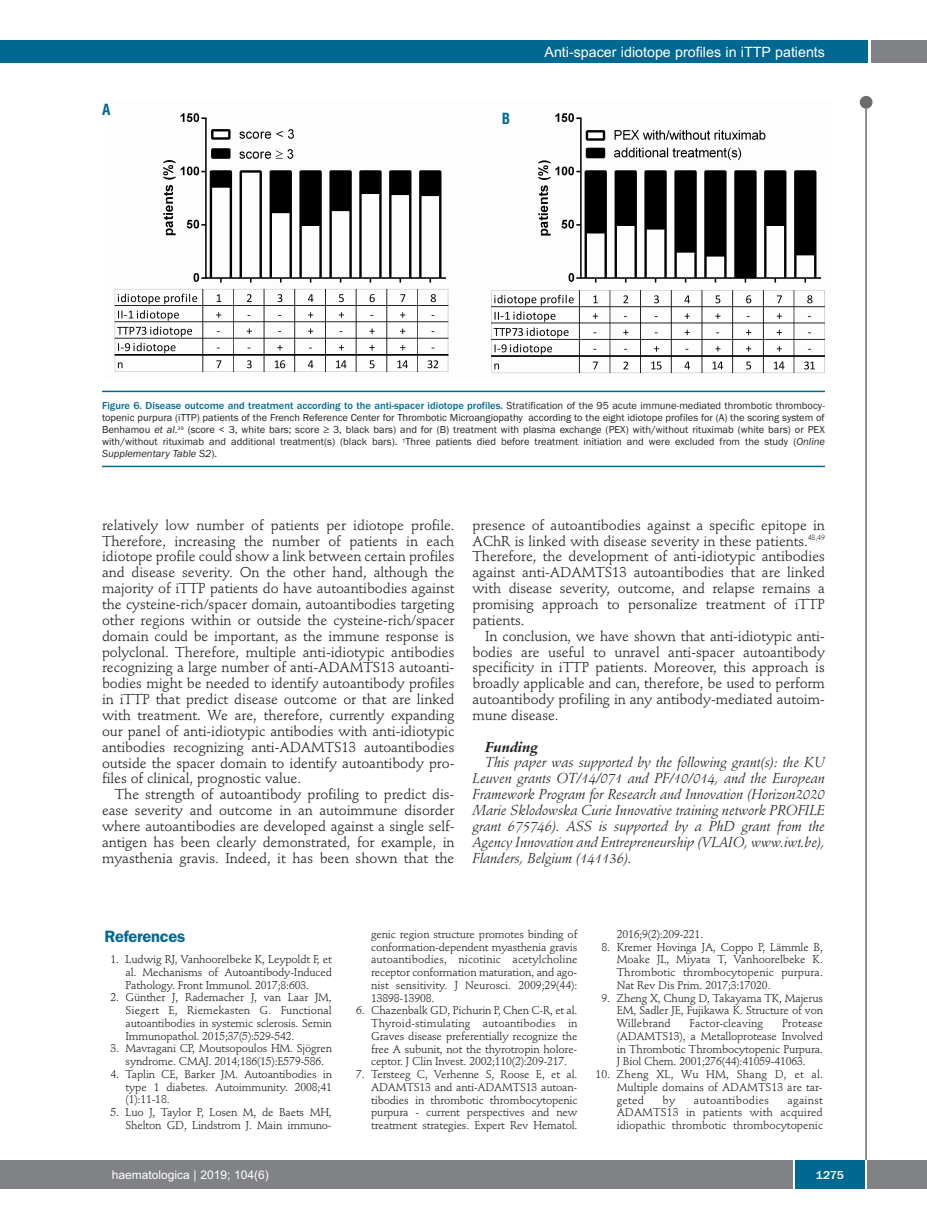
<style>
.page{position:relative;width:927px;height:1225px;background:#fff}
.page>*{position:absolute;margin:0;border:0;box-sizing:border-box;transform-origin:0 0}
.t1{font:600 16.5px "Franklin Gothic";letter-spacing:-.015em;color:#006991}
.t2{font:700 condensed 15px "Helvetica";color:#006991}
.t3{font:14.25px/15.9px "Stempel Schneidler";letter-spacing:-.005em;color:#231f20;text-align:justify}
.t4{font:italic 14.25px/15.9px "Stempel Schneidler";letter-spacing:-.005em;color:#231f20;text-align:justify}
.t5{font:14.25px "Arial";color:#fff}
.t6{font:italic 700 14.25px "Stempel Schneidler";letter-spacing:-.005em;color:#231f20}
.t7{font:12px "Arial";color:#fff}
.t8{font:500 12px "Franklin Gothic";color:#fff}
.t9{font:11.25px/12.8px "Stempel Schneidler";letter-spacing:-.015em;color:#231f20;text-align:justify}
.t10{font:11.25px "Stempel Schneidler";letter-spacing:.005em;color:#231f20}
.t11{font:11.25px "Stempel Schneidler";letter-spacing:.02em;color:#231f20}
.t12{font:10.5px/12px "Franklin Gothic";color:#231f20;text-align:justify}
.s1{font-weight:500;color:#006991}
.s2{font-style:italic}
</style>
<div class="page">
<div style="left:860px;top:96px;width:12px;height:13px;background:#6c6d70;border-radius:50%"></div>
<hr style="left:865px;top:98px;width:2px;height:1062px;background:#6c6d70">
<div style="left:871px;top:40px;width:56px;height:22px;background:#808285"></div>
<div style="left:18px;top:40px;width:849px;height:22px;background:#006991"></div>
<div style="left:17px;top:1160px;width:910px;height:28px;background:#808285"></div>
<div style="left:795px;top:1160px;width:70px;height:28px;background:#006991"></div>
<hr style="left:793px;top:1160px;width:2px;height:28px;background:#fff">
<hr style="left:865px;top:1160px;width:2px;height:28px;background:#fff">
<div style="left:0;top:40px;width:19px;height:22px;background:#006991"></div>
<div style="left:0;top:1160px;width:18px;height:28px;background:#808285"></div>
<img style="left:114px;top:113px;width:711px;height:261px">
<hr style="left:102px;top:391px;width:723px;height:1px;background:#006991">
<hr style="left:102px;top:466px;width:723px;height:1px;background:#006991">
<p class="t2" style="left:102px;top:101px;width:10px">A</p>
<p class="t2" style="left:502px;top:110px;width:10px">B</p>
<p class="t5" style="left:544px;top:44px;width:282px">Anti-spacer idiotope profiles in iTTP patients</p>
<p class="t12" style="left:102px;top:399px;width:724px"><span class="s1">Figure 6. Disease outcome and treatment according to the anti-spacer idiotope profiles.</span> Stratification of the 95 acute immune-mediated thrombotic thrombocy&shy;topenic purpura (iTTP) patients of the French Reference Center for Thrombotic Microangiopathy according to the eight idiotope profiles for (A) the scoring system of Benhamou <span class="s2">et al</span>.<sup>39</sup> (score &lt; 3, white bars; score ≥ 3, black bars) and for (B) treatment with plasma exchange (PEX) with/without rituximab (white bars) or PEX with/without rituximab and additional treatment(s) (black bars). <sup>†</sup>Three patients died before treatment initiation and were excluded from the study (<span class="s2">Online Supplementary Table S2</span>).</p>
<p class="t3" style="left:102px;top:518px;width:354px">relatively low number of patients per idiotope profile.<br>Therefore, increasing the number of patients in each idiotope profile could show a link between certain profiles and disease severity. On the other hand, although the majority of iTTP patients do have autoantibodies against the cysteine-rich/spacer domain, autoantibodies targeting other regions within or outside the cysteine-rich/spacer domain could be important, as the immune response is polyclonal. Therefore, multiple anti-idiotypic antibodies recognizing a large number of anti-ADAMTS13 autoanti&shy;bodies might be needed to identify autoantibody profiles in iTTP that predict disease outcome or that are linked with treatment. We are, therefore, currently expanding our panel of anti-idiotypic antibodies with anti-idiotypic antibodies recognizing anti-ADAMTS13 autoantibodies outside the spacer domain to identify autoantibody pro&shy;files of clinical, prognostic value.</p>
<p class="t3" style="left:102px;top:787px;width:354px;text-indent:13px">The strength of autoantibody profiling to predict dis&shy;ease severity and outcome in an autoimmune disorder where autoantibodies are developed against a single self&shy;antigen has been clearly demonstrated, for example, in myasthenia gravis. Indeed, it has been shown that the</p>
<p class="t3" style="left:472px;top:518px;width:354px">presence of autoantibodies against a specific epitope in AChR is linked with disease severity in these patients.<sup>48,49<br></sup>Therefore, the development of anti-idiotypic antibodies against anti-ADAMTS13 autoantibodies that are linked with disease severity, outcome, and relapse remains a promising approach to personalize treatment of iTTP patients.</p>
<p class="t3" style="left:472px;top:629px;width:354px;text-indent:13px">In conclusion, we have shown that anti-idiotypic anti&shy;bodies are useful to unravel anti-spacer autoantibody specificity in iTTP patients. Moreover, this approach is broadly applicable and can, therefore, be used to perform autoantibody profiling in any antibody-mediated autoim&shy;mune disease.</p>
<p class="t6" style="left:485px;top:741px;width:54px">Funding</p>
<p class="t4" style="left:472px;top:756px;width:354px;text-indent:13px">This paper was supported by the following grant(s): the KU Leuven grants OT/14/071 and PF/10/014, and the European Framework Program for Research and Innovation (Horizon2020<br>Marie Sklodowska Curie Innovative training network PROFILE grant 675746). ASS is supported by a PhD grant from the Agency Innovation and Entrepreneurship (VLAIO, www.iwt.be), Flanders, Belgium (141136).</p>
<p class="t1" style="left:104px;top:930px;width:82px">References</p>
<p class="t9" style="left:126px;top:954px;width:208px;text-indent:-15px">1. Ludwig RJ, Vanhoorelbeke K, Leypoldt F, et al. Mechanisms of Autoantibody-Induced Pathology. Front Immunol. 2017;8:603.</p>
<p class="t9" style="left:126px;top:992px;width:208px;text-indent:-15px">2. Günther J, Rademacher J, van Laar JM, Siegert E, Riemekasten G. Functional autoantibodies in systemic sclerosis. Semin Immunopathol. 2015;37(5):529-542.</p>
<p class="t9" style="left:126px;top:1043px;width:208px;text-indent:-15px">3. Mavragani CP, Moutsopoulos HM. Sjögren syndrome. CMAJ. 2014;186(15):E579-586.</p>
<p class="t9" style="left:126px;top:1068px;width:208px;text-indent:-15px">4. Taplin CE, Barker JM. Autoantibodies in type 1 diabetes. Autoimmunity. 2008;41 (1):11-18.</p>
<p class="t9" style="left:110px;top:1107px;width:223px;text-align:right">5. Luo J, Taylor P, Losen M, de Baets MH,<br>Shelton GD, Lindstrom J. Main immuno-</p>
<p class="t9" style="left:371px;top:928px;width:208px">genic region structure promotes binding of conformation-dependent myasthenia gravis autoantibodies, nicotinic acetylcholine receptor conformation maturation, and ago&shy;nist sensitivity. J Neurosci. 2009;29(44):<br>13898-13908.</p>
<p class="t9" style="left:371px;top:1005px;width:208px;text-indent:-15px">6. Chazenbalk GD, Pichurin P, Chen C-R, et al.<br>Thyroid-stimulating autoantibodies in Graves disease preferentially recognize the free A subunit, not the thyrotropin holore&shy;ceptor. J Clin Invest. 2002;110(2):209-217.</p>
<p class="t9" style="left:371px;top:1069px;width:208px;text-indent:-15px">7. Tersteeg C, Verhenne S, Roose E, et al.<br>ADAMTS13 and anti-ADAMTS13 autoan&shy;tibodies in thrombotic thrombocytopenic purpura - current perspectives and new treatment strategies. Expert Rev Hematol.</p>
<p class="t9" style="left:617px;top:928px;width:88px">2016;9(2):209-221.</p>
<p class="t9" style="left:617px;top:941px;width:208px;text-indent:-15px">8. Kremer Hovinga JA, Coppo P, Lämmle B, Moake JL, Miyata T, Vanhoorelbeke K.<br>Thrombotic thrombocytopenic purpura.<br>Nat Rev Dis Prim. 2017;3:17020.</p>
<p class="t9" style="left:617px;top:992px;width:208px;text-indent:-15px">9. Zheng X, Chung D, Takayama TK, Majerus EM, Sadler JE, Fujikawa K. Structure of von Willebrand</p>
<p class="t10" style="left:690px;top:1018px;width:75px">Factor-cleaving</p>
<p class="t9" style="left:617px;top:1018px;width:208px;text-indent:165px">Protease (ADAMTS13), a Metalloprotease Involved in Thrombotic Thrombocytopenic Purpura.<br>J Biol Chem. 2001;276(44):41059-41063.</p>
<p class="t9" style="left:617px;top:1069px;width:208px;text-indent:-21px">10. Zheng XL, Wu HM, Shang D, et al.<br>Multiple domains of ADAMTS13 are tar&shy;geted</p>
<p class="t9" style="left:663px;top:1094px;width:14px">by</p>
<p class="t11" style="left:694px;top:1095px;width:77px">autoantibodies</p>
<p class="t9" style="left:617px;top:1094px;width:208px;text-indent:171px">against ADAMTS13 in patients with acquired idiopathic thrombotic thrombocytopenic</p>
<p class="t7" style="left:112px;top:1167px;width:158px">haematologica | 2019; 104(6)</p>
<p class="t8" style="left:816px;top:1167px;width:29px">1275</p>
</div>
